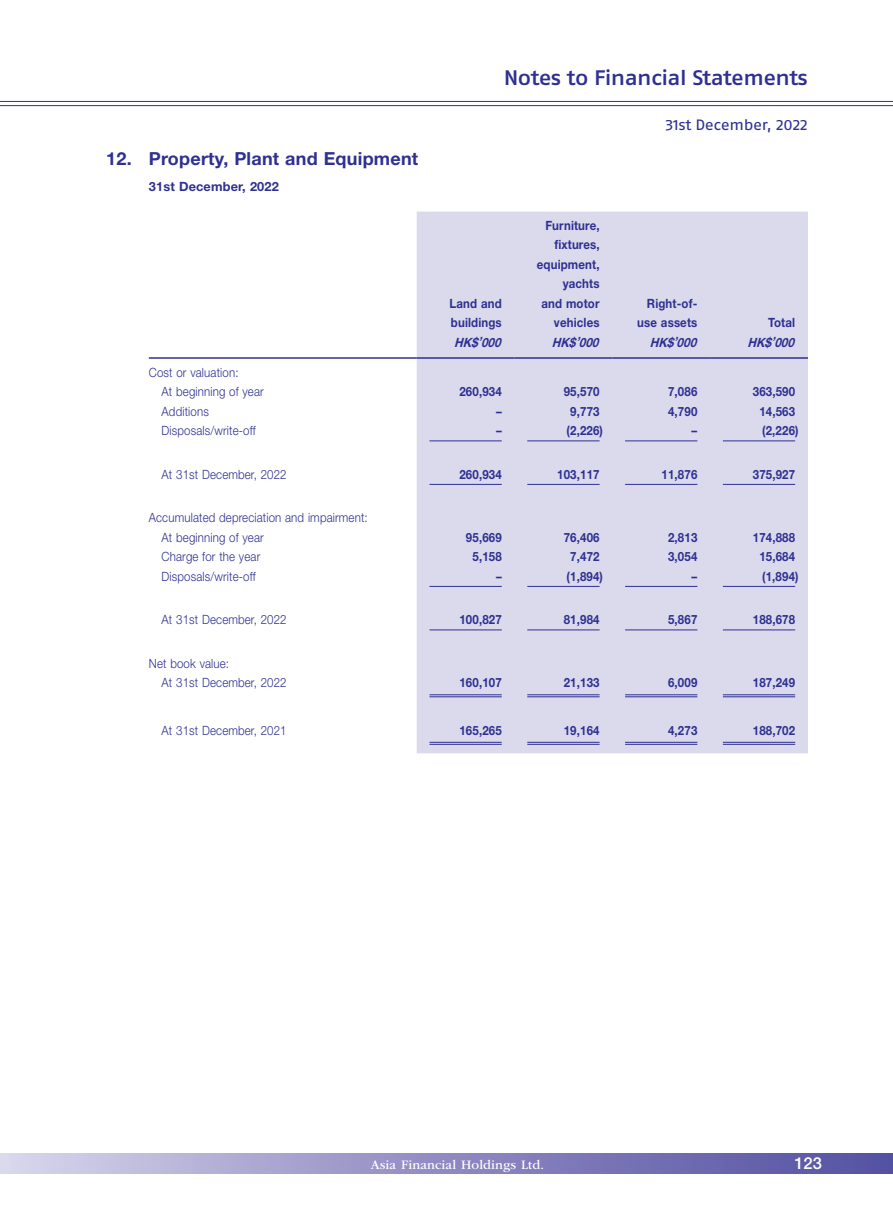
<style>
.page{position:relative;width:893px;height:1212px;background:#fff}
.page>*{position:absolute;margin:0;border:0;box-sizing:border-box;transform-origin:0 0}
.t1{font:500 21px "Fago Ex Lf";letter-spacing:-.03em;color:#2e3092}
.Heading_1{font:700 18px "Helvetica Neue LT Std";letter-spacing:.015em;color:#2e3092}
.t2{font:500 16.5px "Helvetica Neue LT Std";color:#fff}
.t3{font:15px "Fago Ex Lf";letter-spacing:-.025em;color:#2e3092}
.t4{font:13.5px "ITC Garamond Std";letter-spacing:.005em;color:#fff}
.Body_Text{font:700 12.75px "Helvetica Neue LT Std";letter-spacing:.015em;color:#2e3092;scale:.9 1}
.Body_Text-2{font:300 12.75px "Helvetica Neue LT Std";letter-spacing:.015em;color:#2e3092;scale:.9 1}
.Body_Text-3{font:italic 700 12.75px "Helvetica Neue LT Std";color:#2e3092;scale:.9 1}
.Body_Text-4{font:700 12.75px "Helvetica Neue LT Std";letter-spacing:.015em;color:#2e3092}
</style>
<div class="page">
<div style="left:0;top:1154px;width:893px;height:20px;background:linear-gradient(to right,#d5d1e9,#504b9f)"></div>
<hr style="left:0;top:101px;width:893px;height:1px;background:#2e3092">
<hr style="left:0;top:105px;width:893px;height:1px;background:#2e3092">
<div style="left:417px;top:212px;width:391px;height:541px;background:#dbd9ec"></div>
<hr style="left:149px;top:357px;width:268px;height:2px;background:#2e3092">
<hr style="left:417px;top:357px;width:97px;height:2px;background:#2e3092">
<hr style="left:514px;top:357px;width:98px;height:2px;background:#2e3092">
<hr style="left:612px;top:357px;width:98px;height:2px;background:#2e3092">
<hr style="left:710px;top:357px;width:98px;height:2px;background:#2e3092">
<hr style="left:429px;top:440px;width:73px;height:1px;background:#2e3092">
<hr style="left:527px;top:440px;width:73px;height:1px;background:#2e3092">
<hr style="left:625px;top:440px;width:72px;height:1px;background:#2e3092">
<hr style="left:723px;top:440px;width:72px;height:1px;background:#2e3092">
<hr style="left:429px;top:484px;width:73px;height:1px;background:#2e3092">
<hr style="left:527px;top:484px;width:73px;height:1px;background:#2e3092">
<hr style="left:625px;top:484px;width:72px;height:1px;background:#2e3092">
<hr style="left:723px;top:484px;width:72px;height:1px;background:#2e3092">
<hr style="left:429px;top:586px;width:73px;height:1px;background:#2e3092">
<hr style="left:527px;top:586px;width:73px;height:1px;background:#2e3092">
<hr style="left:625px;top:586px;width:72px;height:1px;background:#2e3092">
<hr style="left:723px;top:586px;width:72px;height:1px;background:#2e3092">
<hr style="left:429px;top:629px;width:73px;height:1px;background:#2e3092">
<hr style="left:527px;top:629px;width:73px;height:1px;background:#2e3092">
<hr style="left:625px;top:629px;width:72px;height:1px;background:#2e3092">
<hr style="left:723px;top:629px;width:72px;height:1px;background:#2e3092">
<hr style="left:429px;top:694px;width:73px;height:1px;background:#2e3092">
<hr style="left:429px;top:696px;width:73px;height:1px;background:#2e3092">
<hr style="left:527px;top:694px;width:73px;height:1px;background:#2e3092">
<hr style="left:527px;top:696px;width:73px;height:1px;background:#2e3092">
<hr style="left:625px;top:694px;width:72px;height:1px;background:#2e3092">
<hr style="left:625px;top:696px;width:72px;height:1px;background:#2e3092">
<hr style="left:723px;top:694px;width:72px;height:1px;background:#2e3092">
<hr style="left:723px;top:696px;width:72px;height:1px;background:#2e3092">
<hr style="left:429px;top:742px;width:73px;height:1px;background:#2e3092">
<hr style="left:429px;top:744px;width:73px;height:1px;background:#2e3092">
<hr style="left:527px;top:742px;width:73px;height:1px;background:#2e3092">
<hr style="left:527px;top:744px;width:73px;height:1px;background:#2e3092">
<hr style="left:625px;top:742px;width:72px;height:1px;background:#2e3092">
<hr style="left:625px;top:744px;width:72px;height:1px;background:#2e3092">
<hr style="left:723px;top:742px;width:72px;height:1px;background:#2e3092">
<hr style="left:723px;top:744px;width:72px;height:1px;background:#2e3092">
<p class="Heading_1" style="left:106px;top:147px;width:313px">12. Property, Plant and Equipment</p>
<p class="Body_Text-4" style="left:149px;top:178px;width:132px">31st December, 2022</p>
<h1 class="t1" style="left:504px;top:66px;width:306px">Notes to Financial Statements</h1>
<p class="t3" style="left:665px;top:116px;width:144px">31st December, 2022</p>
<p class="Body_Text" style="left:450px;top:295px;width:59px">Land and</p>
<p class="Body_Text" style="left:451px;top:315px;width:58px">buildings</p>
<p class="Body_Text" style="left:545px;top:217px;width:62px">Furniture,</p>
<p class="Body_Text" style="left:554px;top:237px;width:52px">fixtures,</p>
<p class="Body_Text" style="left:537px;top:256px;width:71px">equipment,</p>
<p class="Body_Text" style="left:563px;top:276px;width:42px">yachts</p>
<p class="Body_Text" style="left:542px;top:295px;width:66px">and motor</p>
<p class="Body_Text" style="left:554px;top:315px;width:52px">vehicles</p>
<p class="Body_Text" style="left:647px;top:295px;width:58px">Right-of-</p>
<p class="Body_Text" style="left:637px;top:315px;width:68px">use assets</p>
<p class="Body_Text" style="left:768px;top:315px;width:31px">Total</p>
<p class="Body_Text-3" style="left:454px;top:334px;width:58px">HK$’000</p>
<p class="Body_Text-3" style="left:552px;top:334px;width:58px">HK$’000</p>
<p class="Body_Text-3" style="left:650px;top:334px;width:58px">HK$’000</p>
<p class="Body_Text-3" style="left:747px;top:334px;width:58px">HK$’000</p>
<p class="Body_Text-2" style="left:149px;top:364px;width:101px">Cost or valuation:</p>
<p class="Body_Text-2" style="left:162px;top:384px;width:115px">At beginning of year</p>
<p class="Body_Text" style="left:459px;top:384px;width:49px">260,934</p>
<p class="Body_Text" style="left:564px;top:384px;width:41px">95,570</p>
<p class="Body_Text" style="left:668px;top:384px;width:34px">7,086</p>
<p class="Body_Text" style="left:753px;top:384px;width:49px">363,590</p>
<p class="Body_Text-2" style="left:162px;top:403px;width:54px">Additions</p>
<p class="Body_Text" style="left:496px;top:403px;width:8px">–</p>
<p class="Body_Text" style="left:570px;top:403px;width:34px">9,773</p>
<p class="Body_Text" style="left:668px;top:403px;width:34px">4,790</p>
<p class="Body_Text" style="left:759px;top:403px;width:41px">14,563</p>
<p class="Body_Text-2" style="left:162px;top:423px;width:106px">Disposals/write-off</p>
<p class="Body_Text" style="left:496px;top:423px;width:8px">–</p>
<p class="Body_Text" style="left:567px;top:423px;width:42px">(2,226)</p>
<p class="Body_Text" style="left:692px;top:423px;width:8px">–</p>
<p class="Body_Text" style="left:762px;top:423px;width:42px">(2,226)</p>
<p class="Body_Text-2" style="left:162px;top:466px;width:140px">At 31st December, 2022</p>
<p class="Body_Text" style="left:459px;top:466px;width:49px">260,934</p>
<p class="Body_Text" style="left:557px;top:466px;width:49px">103,117</p>
<p class="Body_Text" style="left:661px;top:466px;width:41px">11,876</p>
<p class="Body_Text" style="left:753px;top:466px;width:49px">375,927</p>
<p class="Body_Text-2" style="left:149px;top:510px;width:245px">Accumulated depreciation and impairment:</p>
<p class="Body_Text-2" style="left:162px;top:529px;width:115px">At beginning of year</p>
<p class="Body_Text" style="left:466px;top:529px;width:41px">95,669</p>
<p class="Body_Text" style="left:564px;top:529px;width:41px">76,406</p>
<p class="Body_Text" style="left:668px;top:529px;width:34px">2,813</p>
<p class="Body_Text" style="left:753px;top:529px;width:49px">174,888</p>
<p class="Body_Text-2" style="left:162px;top:549px;width:111px">Charge for the year</p>
<p class="Body_Text" style="left:472px;top:549px;width:34px">5,158</p>
<p class="Body_Text" style="left:570px;top:549px;width:34px">7,472</p>
<p class="Body_Text" style="left:668px;top:549px;width:34px">3,054</p>
<p class="Body_Text" style="left:759px;top:549px;width:41px">15,684</p>
<p class="Body_Text-2" style="left:162px;top:568px;width:106px">Disposals/write-off</p>
<p class="Body_Text" style="left:496px;top:568px;width:8px">–</p>
<p class="Body_Text" style="left:567px;top:568px;width:42px">(1,894)</p>
<p class="Body_Text" style="left:692px;top:568px;width:8px">–</p>
<p class="Body_Text" style="left:762px;top:568px;width:42px">(1,894)</p>
<p class="Body_Text-2" style="left:162px;top:612px;width:140px">At 31st December, 2022</p>
<p class="Body_Text" style="left:459px;top:612px;width:49px">100,827</p>
<p class="Body_Text" style="left:564px;top:612px;width:41px">81,984</p>
<p class="Body_Text" style="left:668px;top:612px;width:34px">5,867</p>
<p class="Body_Text" style="left:753px;top:612px;width:49px">188,678</p>
<p class="Body_Text-2" style="left:149px;top:655px;width:91px">Net book value:</p>
<p class="Body_Text-2" style="left:162px;top:675px;width:140px">At 31st December, 2022</p>
<p class="Body_Text" style="left:459px;top:675px;width:49px">160,107</p>
<p class="Body_Text" style="left:564px;top:675px;width:41px">21,133</p>
<p class="Body_Text" style="left:668px;top:675px;width:34px">6,009</p>
<p class="Body_Text" style="left:753px;top:675px;width:49px">187,249</p>
<p class="Body_Text-2" style="left:162px;top:722px;width:140px">At 31st December, 2021</p>
<p class="Body_Text" style="left:459px;top:722px;width:49px">165,265</p>
<p class="Body_Text" style="left:564px;top:722px;width:41px">19,164</p>
<p class="Body_Text" style="left:668px;top:722px;width:34px">4,273</p>
<p class="Body_Text" style="left:753px;top:722px;width:49px">188,702</p>
<p class="t4" style="left:371px;top:1157px;width:175px">Asia Financial Holdings Ltd.</p>
<p class="t2" style="left:794px;top:1153px;width:29px">123</p>
</div>
